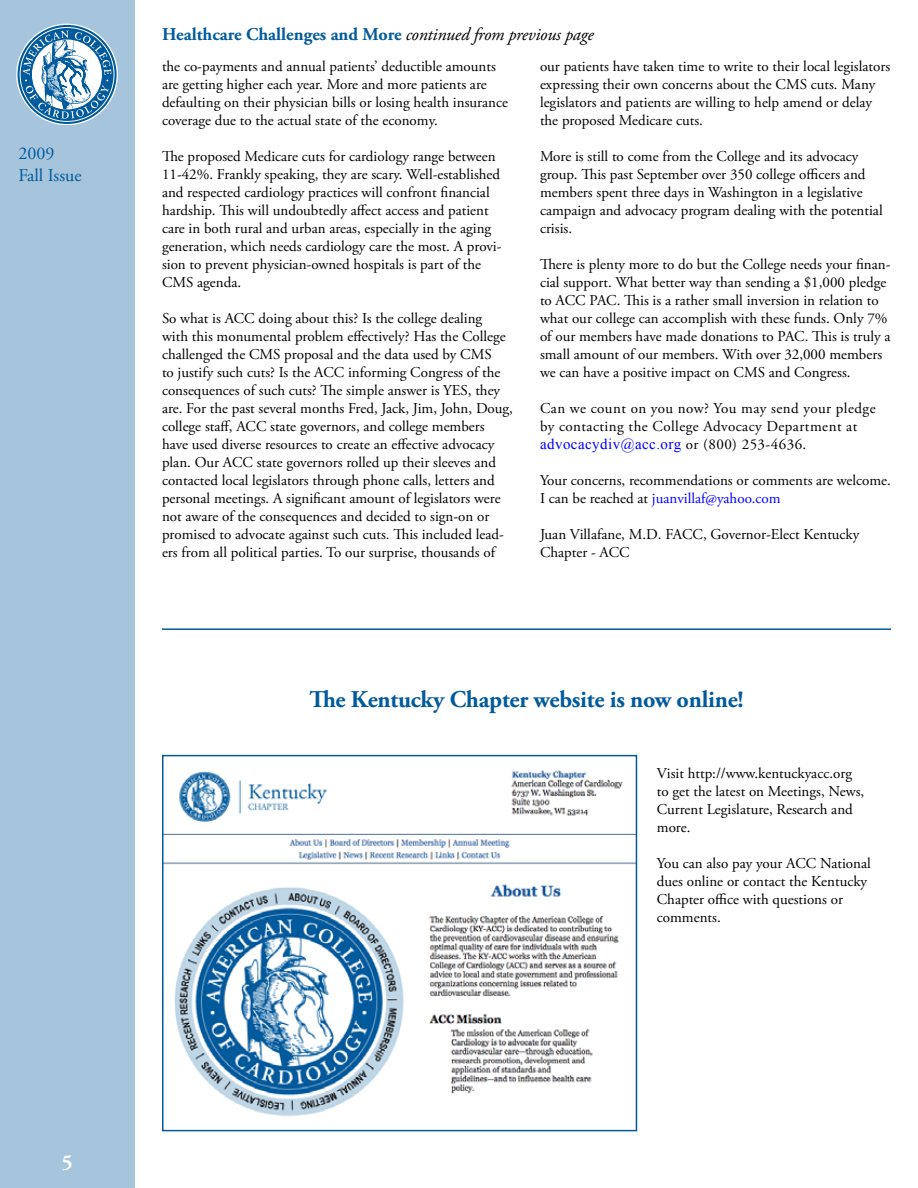
<style>
.page{position:relative;width:918px;height:1188px;background:#fff}
.page>*{position:absolute;margin:0;border:0;box-sizing:border-box;transform-origin:0 0}
.t1{font:700 24px "Adobe Garamond Pro";letter-spacing:-.01em;color:#005a9c}
.t2{font:700 21px "Adobe Garamond Pro";color:#fff}
.t3{font:700 18px "Adobe Garamond Pro";color:#005a9c}
.t4{font:18px/21.6px "Adobe Garamond Pro";color:#005a9c}
.t5{font:15px/18px "Adobe Garamond Pro";color:#000}
.t6{font:15px/18px "Adobe Garamond Pro";letter-spacing:.03em;color:#000}
.t7{font:15px "Times New Roman";letter-spacing:.03em;color:#00f}
.s1{font-weight:400;font-style:italic;color:#000}
.s2{font-family:"Adobe Garamond Pro";color:#000}
.s3{color:#00f}
</style>
<div class="page">
<img style="left:165px;top:770px;width:469px;height:347px">
<div style="left:162px;top:755px;width:475px;height:376px;border:2px solid #005a9c"></div>
<hr style="left:162px;top:628px;width:729px;height:2px;background:#005a9c">
<div style="left:0;top:0;width:135px;height:1188px;background:#a6c5dc"></div>
<svg style="left:20px;top:27px;width:95px;height:95px"></svg>
<p class="t4" style="left:18px;top:143px;width:65px">2009<br>Fall Issue</p>
<p class="t3" style="left:162px;top:24px;width:433px">Healthcare Challenges and More <span class="s1">continued from previous page</span></p>
<p class="t5" style="left:162px;top:58px;width:348px">the co-payments and annual patients’ deductible amounts are getting higher each year. More and more patients are defaulting on their physician bills or losing health insurance coverage due to the actual state of the economy.</p>
<p class="t5" style="left:162px;top:148px;width:341px">The proposed Medicare cuts for cardiology range between 11-42%. Frankly speaking, they are scary. Well-established and respected cardiology practices will confront financial hardship. This will undoubtedly affect access and patient care in both rural and urban areas, especially in the aging generation, which needs cardiology care the most. A provi&shy;sion to prevent physician-owned hospitals is part of the CMS agenda.</p>
<p class="t5" style="left:162px;top:310px;width:352px">So what is ACC doing about this? Is the college dealing<br>with this monumental problem effectively? Has the College challenged the CMS proposal and the data used by CMS<br>to justify such cuts? Is the ACC informing Congress of the consequences of such cuts? The simple answer is YES, they are. For the past several months Fred, Jack, Jim, John, Doug, college staff, ACC state governors, and college members have used diverse resources to create an effective advocacy plan. Our ACC state governors rolled up their sleeves and contacted local legislators through phone calls, letters and personal meetings. A significant amount of legislators were not aware of the consequences and decided to sign-on or promised to advocate against such cuts. This included lead&shy;ers from all political parties. To our surprise, thousands of</p>
<p class="t5" style="left:540px;top:58px;width:352px">our patients have taken time to write to their local legislators expressing their own concerns about the CMS cuts. Many legislators and patients are willing to help amend or delay the proposed Medicare cuts.</p>
<p class="t5" style="left:540px;top:148px;width:344px">More is still to come from the College and its advocacy group. This past September over 350 college officers and members spent three days in Washington in a legislative campaign and advocacy program dealing with the potential crisis.</p>
<p class="t5" style="left:540px;top:256px;width:352px">There is plenty more to do but the College needs your finan&shy;cial support. What better way than sending a $1,000 pledge to ACC PAC. This is a rather small inversion in relation to what our college can accomplish with these funds. Only 7% of our members have made donations to PAC. This is truly a small amount of our members. With over 32,000 members we can have a positive impact on CMS and Congress.</p>
<p class="t6" style="left:540px;top:400px;width:337px">Can we count on you now? You may send your pledge by contacting the College Advocacy Department at</p>
<p class="t7" style="left:540px;top:434px;width:268px">advocacydiv@acc.org <span class="s2">or (800) 253-4636.</span></p>
<p class="t5" style="left:540px;top:472px;width:352px">Your concerns, recommendations or comments are welcome.<br>I can be reached at <span class="s3">juanvillaf@yahoo.com</span></p>
<p class="t5" style="left:540px;top:526px;width:321px">Juan Villafane, M.D. FACC, Governor-Elect Kentucky<br>Chapter - ACC</p>
<h1 class="t1" style="left:309px;top:686px;width:436px">The Kentucky Chapter website is now online!</h1>
<p class="t5" style="left:657px;top:765px;width:209px">Visit http://www.kentuckyacc.org to get the latest on Meetings, News,<br>Current Legislature, Research and more.</p>
<p class="t5" style="left:657px;top:855px;width:215px">You can also pay your ACC National dues online or contact the Kentucky<br>Chapter office with questions or comments.</p>
<h2 class="t2" style="left:62px;top:1150px;width:12px">5</h2>
</div>
